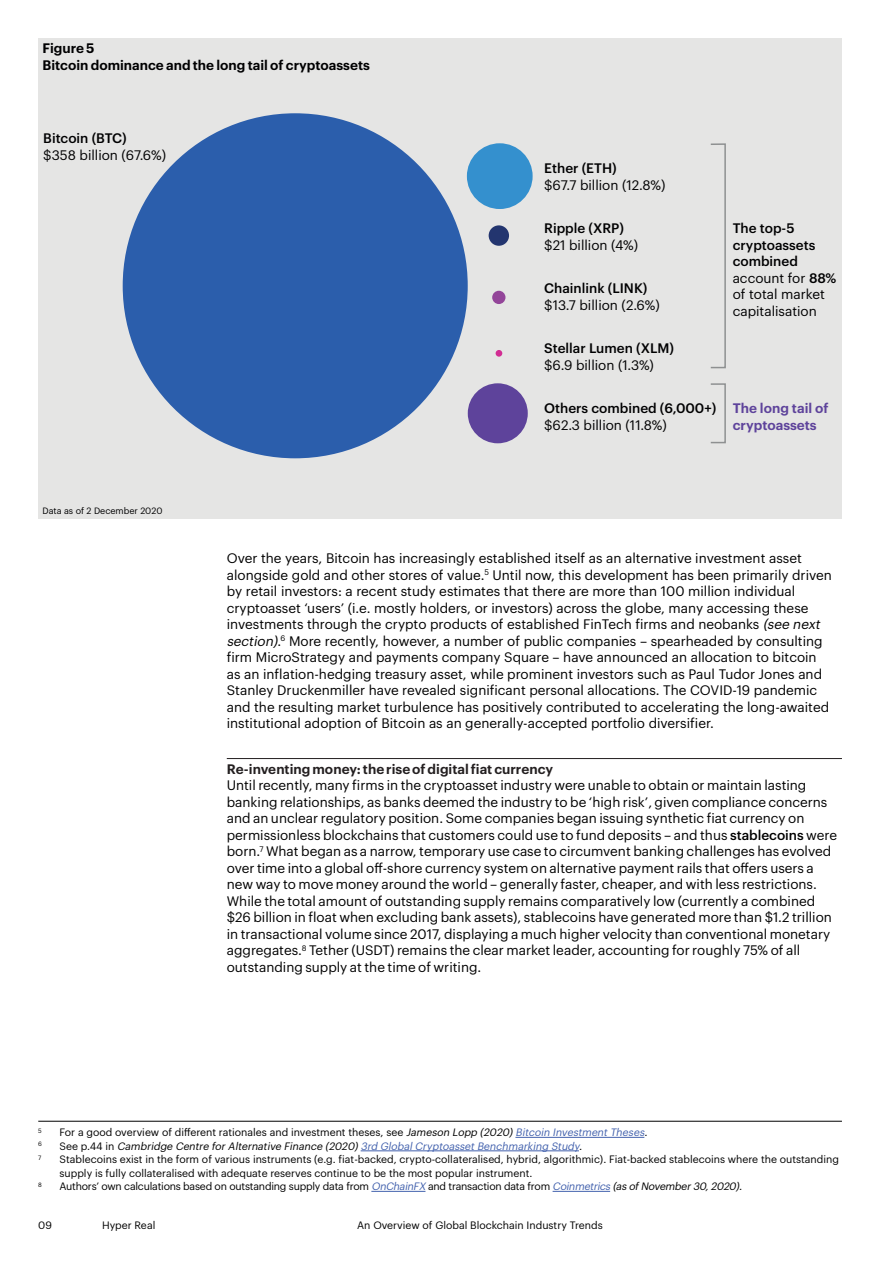
<style>
.page{position:relative;width:893px;height:1263px;background:#fff}
.page>*{position:absolute;margin:0;border:0;box-sizing:border-box;transform-origin:0 0}
.t1{font:13.5px/16.5px "Graphik";color:#000001}
.t2{font:500 13.5px "Graphik";color:#000001}
._9pt_3_5mm{font:600 13.5px/16.5px "Graphik";color:#000001}
.t3{font:600 13.5px/16.5px "Graphik";color:#5e439b}
.t4{font:10.5px/13.5px "Graphik";color:#000001}
.t5{font:10.5px "Graphik";letter-spacing:-.02em;color:#000001}
.t6{font:italic 10.5px "Graphik";color:#000001}
.t7{font:9px "Graphik";color:#000001}
.t8{font:6.15px "Graphik";color:#000001}
.s1{font-weight:500}
.s2{font-style:italic}
.s3{font-weight:600;color:#231f20}
.s4{font-style:italic;color:#4261ad}
.s5{font-style:normal}
.s6{color:#4261ad}
</style>
<div class="page">
<div style="left:38px;top:38px;width:804px;height:480px;background:#e5e5e4"></div>
<hr style="left:38px;top:1121px;width:804px;height:1px;background:#000001">
<hr style="left:515px;top:1137px;width:129px;height:1px;background:#4261ad">
<hr style="left:361px;top:1150px;width:218px;height:1px;background:#4261ad">
<hr style="left:371px;top:1191px;width:54px;height:1px;background:#4261ad">
<hr style="left:553px;top:1191px;width:57px;height:1px;background:#4261ad">
<hr style="left:227px;top:758px;width:615px;height:1px;background:#231f20">
<div style="left:467px;top:143px;width:66px;height:66px;background:#3490ce;border-radius:50%"></div>
<div style="left:123px;top:113px;width:345px;height:345px;background:#2b5eac;border-radius:50%"></div>
<div style="left:489px;top:225px;width:20px;height:21px;background:#23356f;border-radius:50%"></div>
<div style="left:492px;top:291px;width:13px;height:13px;background:#934599;border-radius:50%"></div>
<div style="left:496px;top:350px;width:6px;height:7px;background:#d22d93;border-radius:50%"></div>
<div style="left:468px;top:383px;width:60px;height:60px;background:#5e439b;border-radius:50%"></div>
<div style="left:710px;top:143px;width:16px;height:225px;border:2px solid #8e9091"></div>
<div style="left:710px;top:383px;width:16px;height:60px;border:2px solid #8e9091"></div>
<p class="_9pt_3_5mm" style="left:43px;top:39px;width:329px">Figure 5<br>Bitcoin dominance and the long tail of cryptoassets</p>
<p class="t2" style="left:43px;top:128px;width:85px">Bitcoin (BTC)</p>
<p class="t1" style="left:43px;top:145px;width:124px">$358 billion (67.6%)</p>
<p class="t7" style="left:43px;top:504px;width:121px">Data as of 2 December 2020</p>
<p class="t2" style="left:544px;top:158px;width:74px">Ether (ETH)</p>
<p class="t1" style="left:544px;top:175px;width:123px">$67.7 billion (12.8%)</p>
<p class="t2" style="left:544px;top:218px;width:81px">Ripple (XRP)</p>
<p class="t1" style="left:544px;top:235px;width:95px">$21 billion (4%)</p>
<p class="t2" style="left:544px;top:278px;width:105px">Chainlink (LINK)</p>
<p class="t1" style="left:544px;top:295px;width:117px">$13.7 billion (2.6%)</p>
<p class="t2" style="left:544px;top:338px;width:131px">Stellar Lumen (XLM)</p>
<p class="t1" style="left:544px;top:355px;width:111px">$6.9 billion (1.3%)</p>
<p class="t2" style="left:544px;top:398px;width:173px">Others combined (6,000+)</p>
<p class="t1" style="left:544px;top:415px;width:124px">$62.3 billion (11.8%)</p>
<p class="t1" style="left:733px;top:219px;width:105px"><span class="s1">The top-5 cryptoassets combined </span>account for <span class="s1">88% </span>of total market capitalisation</p>
<p class="t3" style="left:733px;top:399px;width:97px">The long tail of cryptoassets</p>
<p class="t1" style="left:227px;top:549px;width:607px">Over the years, Bitcoin has increasingly established itself as an alternative investment asset alongside gold and other stores of value.<sup>5</sup> Until now, this development has been primarily driven by retail investors: a recent study estimates that there are more than 100 million individual cryptoasset ‘users’ (i.e. mostly holders, or investors) across the globe, many accessing these investments through the crypto products of established FinTech firms and neobanks <span class="s2">(see next section)</span>.<sup>6</sup> More recently, however, a number of public companies – spearheaded by consulting firm MicroStrategy and payments company Square – have announced an allocation to bitcoin as an inflation-hedging treasury asset, while prominent investors such as Paul Tudor Jones and Stanley Druckenmiller have revealed significant personal allocations. The COVID-19 pandemic and the resulting market turbulence has positively contributed to accelerating the long-awaited institutional adoption of Bitcoin as an generally-accepted portfolio diversifier.</p>
<p class="t1" style="left:227px;top:759px;width:612px"><span class="s3">Re-inventing money: the rise of digital fiat currency<br></span>Until recently, many firms in the cryptoasset industry were unable to obtain or maintain lasting banking relationships, as banks deemed the industry to be ‘high risk’, given compliance concerns and an unclear regulatory position. Some companies began issuing synthetic fiat currency on permissionless blockchains that customers could use to fund deposits – and thus <span class="s1">stablecoins</span> were born.<sup>7</sup> What began as a narrow, temporary use case to circumvent banking challenges has evolved over time into a global off-shore currency system on alternative payment rails that offers users a new way to move money around the world – generally faster, cheaper, and with less restrictions.<br>While the total amount of outstanding supply remains comparatively low (currently a combined $26 billion in float when excluding bank assets), stablecoins have generated more than $1.2 trillion in transactional volume since 2017, displaying a much higher velocity than conventional monetary aggregates.<sup>8</sup> Tether (USDT) remains the clear market leader, accounting for roughly 75% of all outstanding supply at the time of writing.</p>
<p class="t8" style="left:38px;top:1126px;width:5px">5</p>
<p class="t4" style="left:60px;top:1125px;width:592px">For a good overview of different rationales and investment theses, see <span class="s2">Jameson Lopp (2020)</span><span class="s4">Bitcoin InvestmentTheses</span><span class="s2">.</span></p>
<p class="t8" style="left:38px;top:1139px;width:5px">6</p>
<p class="t6" style="left:60px;top:1138px;width:526px"><span class="s5">S e e p . 4 4 i n</span> Cambridge Centre forAlternative Finance (2020)<span class="s6">3rd GlobalCryptoassetBenchmarking Study</span>.</p>
<p class="t8" style="left:38px;top:1153px;width:5px">7</p>
<p class="t4" style="left:60px;top:1152px;width:781px">Stablecoins exist in the form of various instruments (e.g. fiat-backed, crypto-collateralised, hybrid, algorithmic). Fiat-backed stablecoins where the outstanding supply is fully collateralised with adequate reserves continue to be the most popular instrument.</p>
<p class="t8" style="left:38px;top:1180px;width:5px">8</p>
<p class="t5" style="left:60px;top:1178px;width:686px">Authors’ own calculations based on outstanding supply data from <span class="s4">OnChainFX</span> and transaction data from <span class="s4">Coinmetrics</span><span class="s2">(asofNovember30,2020).</span></p>
<p class="t4" style="left:38px;top:1217px;width:15px">09</p>
<p class="t4" style="left:102px;top:1217px;width:55px">Hyper Real</p>
<p class="t4" style="left:357px;top:1217px;width:247px">An Overview of Global Blockchain Industry Trends</p>
</div>
